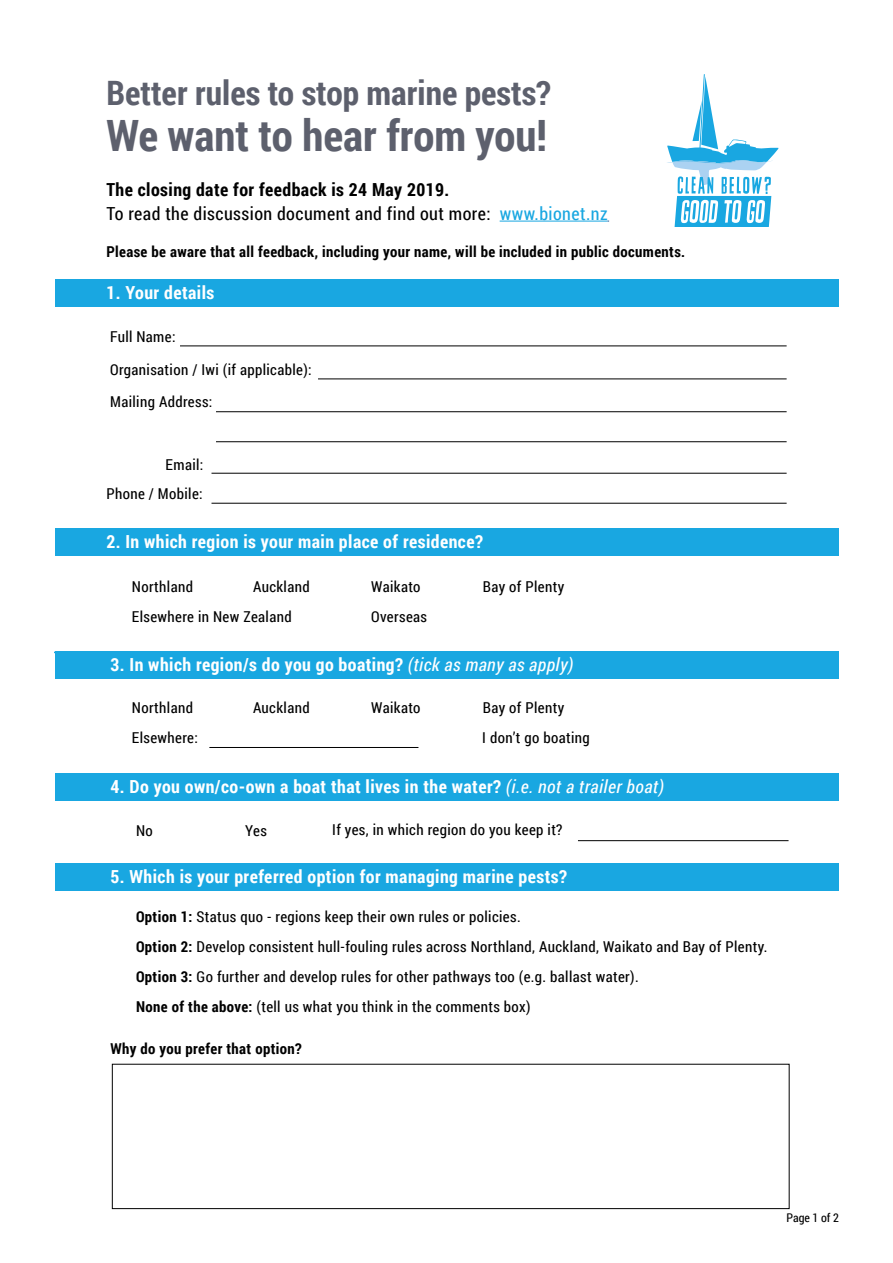
<style>
.page{position:relative;width:893px;height:1263px;background:#fff}
.page>*{position:absolute;margin:0;border:0;box-sizing:border-box;transform-origin:0 0}
.t1{font:700 43.2px "Roboto Condensed";color:#5d606d}
.t2{font:700 33.6px "Roboto Condensed";color:#5d606d}
.t3{font:700 18px "Roboto Condensed";letter-spacing:.025em;color:#fff}
.t4{font:18px/24px "Roboto Condensed";letter-spacing:.025em;color:#000}
.t5{font:15px/30px "Roboto Condensed";letter-spacing:.025em;color:#000}
.t6{font:700 15px "Roboto Condensed";letter-spacing:.025em;color:#000}
.t7{font:12px "Roboto Condensed";color:#000}
.s1{font-weight:700}
.s2{color:#19a7e1}
.s3{font-weight:400;font-style:italic}
</style>
<div class="page">
<div style="left:55px;top:773px;width:783px;height:28px;background:#19a7e1"></div>
<div style="left:112px;top:1064px;width:677px;height:145px;border:1px solid #000"></div>
<svg style="left:667px;top:74px;width:112px;height:153px"></svg>
<hr style="left:500px;top:221px;width:107px;height:1px;background:#19a7e1">
<div style="left:55px;top:280px;width:783px;height:27px;background:#19a7e1"></div>
<div style="left:55px;top:863px;width:783px;height:28px;background:#19a7e1"></div>
<hr style="left:54px;top:652px;width:785px;height:1px;background:#19a7e1">
<hr style="left:209px;top:747px;width:209px;height:1px;background:#000">
<div style="left:55px;top:529px;width:783px;height:27px;background:#19a7e1"></div>
<div style="left:55px;top:652px;width:783px;height:27px;background:#19a7e1"></div>
<hr style="left:578px;top:840px;width:210px;height:1px;background:#000">
<hr style="left:318px;top:378px;width:469px;height:1px;background:#000">
<hr style="left:216px;top:441px;width:571px;height:1px;background:#000">
<hr style="left:211px;top:503px;width:576px;height:1px;background:#000">
<hr style="left:180px;top:345px;width:607px;height:1px;background:#000">
<hr style="left:216px;top:411px;width:571px;height:1px;background:#000">
<hr style="left:211px;top:473px;width:576px;height:1px;background:#000">
<h2 class="t2" style="left:106px;top:69px;width:446px">Better rules to stop marine pests?</h2>
<h1 class="t1" style="left:106px;top:106px;width:442px">We want to hear from you!</h1>
<p class="t4" style="left:106px;top:177px;width:503px"><span class="s1">The closing date for feedback is 24 May 2019.<br></span>To read the discussion document and find out more: <span class="s2">www.bionet.nz</span></p>
<p class="t6" style="left:106px;top:241px;width:580px">Please be aware that all feedback, including your name, will be included in public documents.</p>
<p class="t3" style="left:106px;top:280px;width:109px">1. Your details</p>
<p class="t5" style="left:110px;top:321px;width:67px">Full Name:</p>
<p class="t5" style="left:110px;top:352px;width:203px;line-height:32.8px">Organisation / Iwi (if applicable):<br>Mailing Address:</p>
<p class="t5" style="left:166px;top:449px;width:39px">Email:</p>
<p class="t5" style="left:106px;top:478px;width:98px">Phone / Mobile:</p>
<p class="t3" style="left:106px;top:529px;width:378px">2. In which region is your main place of residence?</p>
<p class="t5" style="left:132px;top:571px;width:63px">Northland</p>
<p class="t5" style="left:253px;top:571px;width:58px">Auckland</p>
<p class="t5" style="left:371px;top:571px;width:51px">Waikato</p>
<p class="t5" style="left:483px;top:571px;width:83px">Bay of Plenty</p>
<p class="t5" style="left:132px;top:601px;width:161px">Elsewhere in New Zealand</p>
<p class="t5" style="left:371px;top:601px;width:57px">Overseas</p>
<p class="t3" style="left:111px;top:652px;width:464px">3. In which region/s do you go boating? <span class="s3">(tick as many as apply)</span></p>
<p class="t5" style="left:132px;top:692px;width:63px">Northland</p>
<p class="t5" style="left:253px;top:692px;width:58px">Auckland</p>
<p class="t5" style="left:371px;top:692px;width:51px">Waikato</p>
<p class="t5" style="left:482px;top:692px;width:109px">Bay of Plenty<br>I don’t go boating</p>
<p class="t5" style="left:132px;top:722px;width:68px">Elsewhere:</p>
<p class="t3" style="left:111px;top:774px;width:555px">4. Do you own/co-own a boat that lives in the water? <span class="s3">(i.e. not a trailer boat)</span></p>
<p class="t5" style="left:136px;top:815px;width:18px">No</p>
<p class="t5" style="left:245px;top:815px;width:23px">Yes</p>
<p class="t5" style="left:332px;top:814px;width:232px">If yes, in which region do you keep it?</p>
<p class="t3" style="left:111px;top:864px;width:458px">5. Which is your preferred option for managing marine pests?</p>
<p class="t5" style="left:136px;top:901px;width:633px"><span class="s1">Option 1:</span> Status quo - regions keep their own rules or policies.<br><span class="s1">Option 2:</span> Develop consistent hull-fouling rules across Northland, Auckland, Waikato and Bay of Plenty.<br><span class="s1">Option 3:</span> Go further and develop rules for other pathways too (e.g. ballast water).<br><span class="s1">None of the above:</span> (tell us what you think in the comments box)</p>
<p class="t6" style="left:111px;top:1038px;width:193px">Why do you prefer that option?</p>
<p class="t7" style="left:786px;top:1209px;width:54px">Page 1 of 2</p>
</div>
